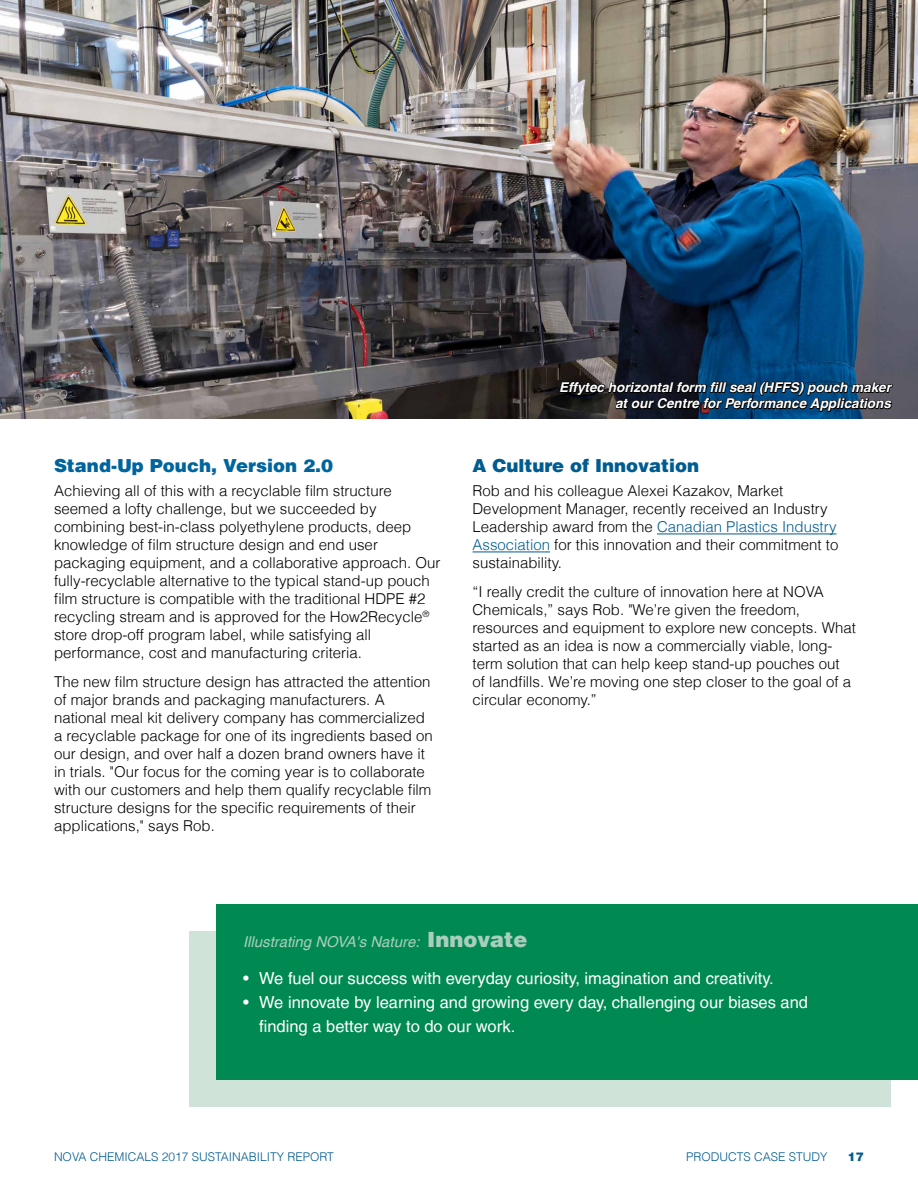
<style>
.page{position:relative;width:918px;height:1188px;background:#fff}
.page>*{position:absolute;margin:0;border:0;box-sizing:border-box;transform-origin:0 0}
.t1{font:900 18px "Helvetica LT";color:#00649d}
.t2{font:900 18px "Helvetica LT";color:#005c90}
.t3{font:16.5px/24px "Helvetica LT";color:#fff}
.t4{font:300 15px/18px "Helvetica LT";color:#000}
.t5{font:italic 15px "Helvetica LT";color:#aacebc}
.t6{font:italic 700 13.5px/16.2px "Helvetica LT";color:#fff;text-align:right}
.t7{font:300 12px "Helvetica LT";color:#005c90}
.t8{font:900 12px "Helvetica LT";color:#005c90}
.s1{color:#005c90}
.s2{font-weight:900;font-style:normal;font-size:21px}
</style>
<div class="page">
<img style="left:0;top:0;width:918px;height:418px">
<hr style="left:657px;top:534px;width:180px;height:1px;background:#005c90">
<hr style="left:472px;top:552px;width:78px;height:1px;background:#005c90">
<div style="left:189px;top:932px;width:702px;height:175px;background:#d0e3d9"></div>
<div style="left:216px;top:904px;width:702px;height:176px;background:#008a52"></div>
<svg style="left:558px;top:371px;width:336px;height:48px;background:#12293f"></svg>
<p class="t1" style="left:54px;top:454px;width:281px">Stand-Up Pouch, Version 2.0</p>
<p class="t4" style="left:54px;top:482px;width:388px">Achieving all of this with a recyclable film structure seemed a lofty challenge, but we succeeded by combining best-in-class polyethylene products, deep knowledge of film structure design and end user packaging equipment, and a collaborative approach. Our fully-recyclable alternative to the typical stand-up pouch film structure is compatible with the traditional HDPE #2 recycling stream and is approved for the How2Recycle<sup>® </sup>store drop-off program label, while satisfying all performance, cost and manufacturing criteria.</p>
<p class="t4" style="left:54px;top:673px;width:380px">The new film structure design has attracted the attention of major brands and packaging manufacturers. A national meal kit delivery company has commercialized a recyclable package for one of its ingredients based on our design, and over half a dozen brand owners have it in trials. "Our focus for the coming year is to collaborate with our customers and help them qualify recyclable film structure designs for the specific requirements of their applications," says Rob.</p>
<p class="t6" style="left:559px;top:379px;width:333px">Effytec horizontal form fill seal (HFFS) pouch maker at our Centre for Performance Applications</p>
<p class="t2" style="left:472px;top:454px;width:228px">A Culture of Innovation</p>
<p class="t4" style="left:472px;top:482px;width:367px">Rob and his colleague Alexei Kazakov, Market Development Manager, recently received an Industry Leadership award from the <span class="s1">Canadian Plastics Industry Association</span> for this innovation and their commitment to sustainability.</p>
<p class="t4" style="left:472px;top:583px;width:385px">“I really credit the culture of innovation here at NOVA Chemicals,” says Rob. "We’re given the freedom, resources and equipment to explore new concepts. What started as an idea is now a commercially viable, long&shy;term solution that can help keep stand-up pouches out<br>of landfills. We’re moving one step closer to the goal of a circular economy.”</p>
<p class="t5" style="left:243px;top:933px;width:286px">Illustrating NOVA's Nature: <span class="s2">Innovate</span></p>
<p class="t3" style="left:243px;top:966px;width:532px">• We fuel our success with everyday curiosity, imagination and creativity.</p>
<p class="t3" style="left:259px;top:990px;width:550px;text-indent:-16px">• We innovate by learning and growing every day, challenging our biases and finding a better way to do our work.</p>
<p class="t7" style="left:54px;top:1149px;width:281px">NOVA CHEMICALS 2017 SUSTAINABILITY REPORT</p>
<p class="t7" style="left:686px;top:1149px;width:143px">PRODUCTS CASE STUDY</p>
<p class="t8" style="left:848px;top:1148px;width:18px">17</p>
</div>
